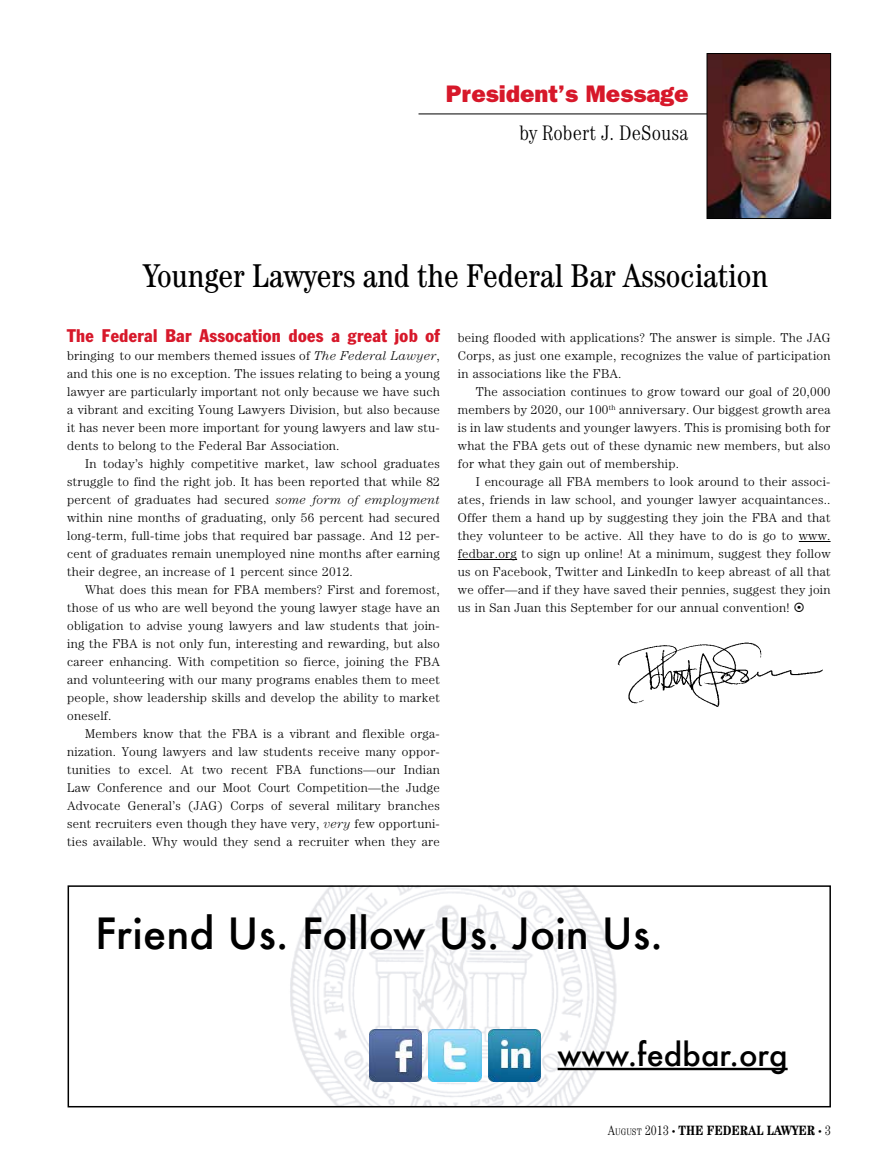
<style>
.page{position:relative;width:885px;height:1175px;background:#fff}
.page>*{position:absolute;margin:0;border:0;box-sizing:border-box;transform-origin:0 0}
.t1{font:500 42px "Futura";color:#000}
.t2{font:condensed 33px "Century";color:#000}
.t3{font:500 30.9px "Futura";color:#000}
.t4{font:800 24px "Franklin Gothic";color:#d7182a}
.t5{font:300 condensed 21px "Century";color:#000}
.t6{font:condensed 18px "Franklin Gothic";letter-spacing:.02em;color:#d7182a}
.t7{font:700 condensed 13.5px "Century";color:#000}
.t8{font:300 12.75px/18px "Century";letter-spacing:.02em;color:#000;text-align:justify}
.s1{font-style:italic}
.s2{font-weight:300}
.s3{font-weight:300;font-size:9.45px}
.s4{font-weight:300;font-size:7.5px}
</style>
<div class="page">
<hr style="left:418px;top:114px;width:405px;height:1px;background:#000">
<img style="left:708px;top:55px;width:120px;height:162px">
<div style="left:706px;top:53px;width:124px;height:166px;border:1px solid #000"></div>
<hr style="left:798px;top:541px;width:32px;height:1px;background:#000">
<hr style="left:457px;top:559px;width:60px;height:1px;background:#000">
<img style="left:617px;top:642px;width:206px;height:65px">
<img style="left:290px;top:888px;width:371px;height:216px">
<img style="left:369px;top:1029px;width:52px;height:52px">
<img style="left:429px;top:1029px;width:52px;height:52px">
<img style="left:488px;top:1029px;width:52px;height:52px">
<hr style="left:557px;top:1067px;width:230px;height:3px;background:#000">
<div style="left:68px;top:885px;width:762px;height:222px;border:2px solid #000"></div>
<h3 class="t4" style="left:446px;top:80px;width:244px">President’s Message</h3>
<h3 class="t5" style="left:519px;top:120px;width:171px">by Robert J. DeSousa</h3>
<h2 class="t2" style="left:143px;top:256px;width:626px">Younger Lawyers and the Federal Bar Association</h2>
<h3 class="t6" style="left:67px;top:325px;width:374px">The Federal Bar Assocation does a great job of</h3>
<p class="t8" style="left:67px;top:346px;width:374px">bringing to our members themed issues of <span class="s1">The Federal Lawyer</span>, and this one is no exception. The issues relating to being a young lawyer are particularly important not only because we have such a vibrant and exciting Young Lawyers Division, but also because it has never been more important for young lawyers and law stu&shy;dents to belong to the Federal Bar Association.</p>
<p class="t8" style="left:67px;top:454px;width:374px;text-indent:18px">In today’s highly competitive market, law school graduates struggle to find the right job. It has been reported that while 82 percent of graduates had secured <span class="s1">some form of employment </span>within nine months of graduating, only 56 percent had secured long-term, full-time jobs that required bar passage. And 12 per&shy;cent of graduates remain unemployed nine months after earning their degree, an increase of 1 percent since 2012.</p>
<p class="t8" style="left:67px;top:581px;width:374px;text-indent:18px">What does this mean for FBA members? First and foremost, those of us who are well beyond the young lawyer stage have an obligation to advise young lawyers and law students that join&shy;ing the FBA is not only fun, interesting and rewarding, but also career enhancing. With competition so fierce, joining the FBA and volunteering with our many programs enables them to meet people, show leadership skills and develop the ability to market oneself.</p>
<p class="t8" style="left:67px;top:725px;width:374px;text-indent:18px">Members know that the FBA is a vibrant and flexible orga&shy;nization. Young lawyers and law students receive many oppor&shy;tunities to excel. At two recent FBA functions—our Indian Law Conference and our Moot Court Competition—the Judge Advocate General’s (JAG) Corps of several military branches sent recruiters even though they have very, <span class="s1">very</span> few opportuni&shy;ties available. Why would they send a recruiter when they are</p>
<p class="t8" style="left:457px;top:328px;width:374px">being flooded with applications? The answer is simple. The JAG Corps, as just one example, recognizes the value of participation in associations like the FBA.</p>
<p class="t8" style="left:457px;top:382px;width:374px;text-indent:18px">The association continues to grow toward our goal of 20,000 members by 2020, our 100<sup>th</sup> anniversary. Our biggest growth area is in law students and younger lawyers. This is promising both for what the FBA gets out of these dynamic new members, but also for what they gain out of membership.</p>
<p class="t8" style="left:457px;top:472px;width:374px;text-indent:18px">I encourage all FBA members to look around to their associ&shy;ates, friends in law school, and younger lawyer acquaintances..<br>Offer them a hand up by suggesting they join the FBA and that they volunteer to be active. All they have to do is go to www. fedbar.org to sign up online! At a minimum, suggest they follow us on Facebook, Twitter and LinkedIn to keep abreast of all that we offer—and if they have saved their pennies, suggest they join us in San Juan this September for our annual convention!</p>
<h1 class="t1" style="left:95px;top:905px;width:569px">Friend Us. Follow Us. Join Us.</h1>
<h3 class="t3" style="left:557px;top:1033px;width:231px">www.fedbar.org</h3>
<p class="t7" style="left:607px;top:1122px;width:224px"><span class="s2">A</span><span class="s3">UGUST</span> <span class="s2">2013</span> <span class="s4">•</span> THE FEDERAL LAWYER <span class="s4">•</span> <span class="s2">3</span></p>
</div>
